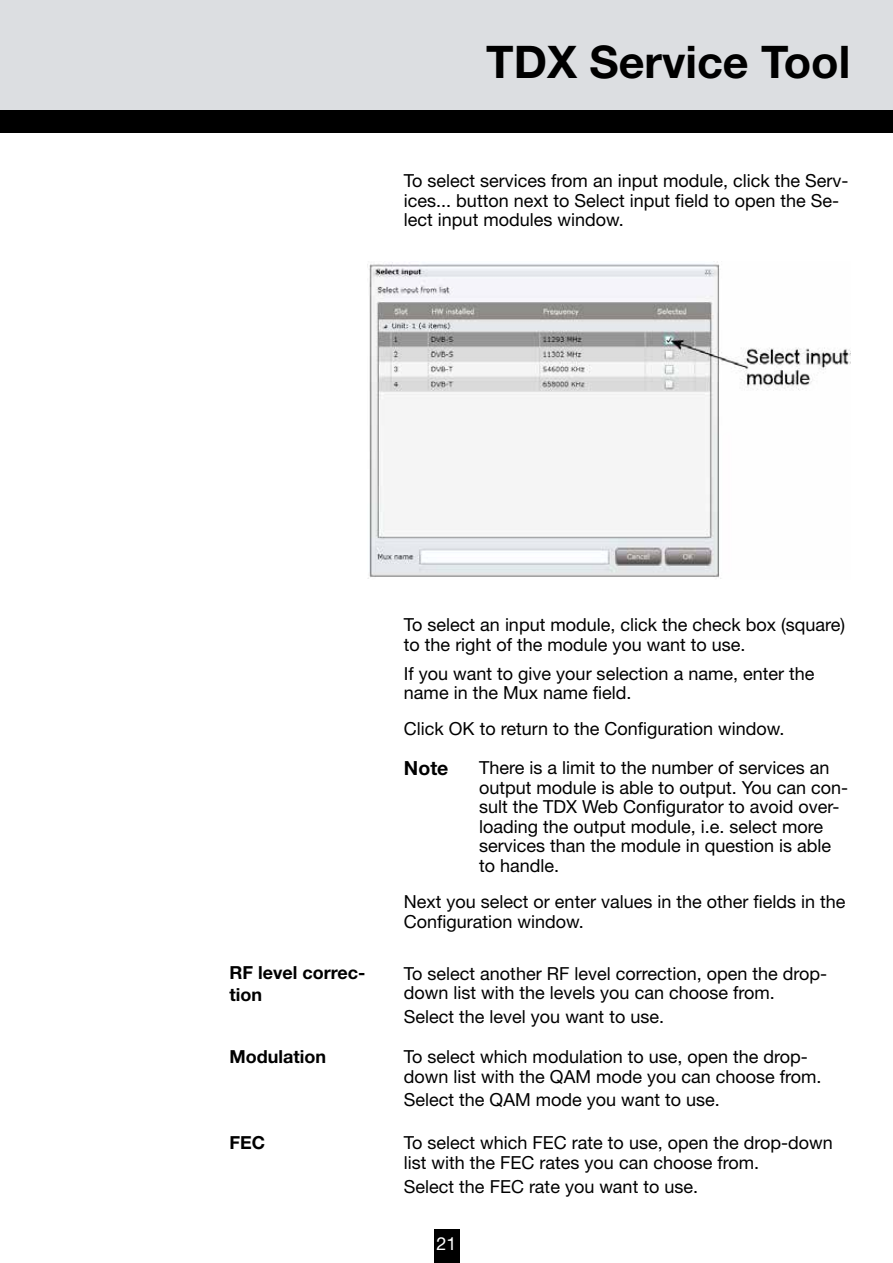
<style>
.page{position:relative;width:893px;height:1263px;background:#fff}
.page>*{position:absolute;margin:0;border:0;box-sizing:border-box;transform-origin:0 0}
.t1{font:700 45px "Helvetica Neue";color:#000}
.t2{font:700 19.5px "Helvetica Neue";color:#000}
.t3{font:18px/19.5px "Helvetica Neue";color:#000}
.t4{font:700 18px/21.6px "Helvetica Neue";color:#000}
.t5{font:18px "Helvetica Neue";color:#fff}
</style>
<div class="page">
<div style="left:0;top:0;width:893px;height:120px;background:#dcdee1"></div>
<div style="left:0;top:111px;width:893px;height:22px;background:#000"></div>
<div style="left:434px;top:1229px;width:25px;height:34px;background:#000"></div>
<img style="left:368px;top:261px;width:483px;height:318px">
<h1 class="t1" style="left:486px;top:34px;width:366px">TDX Service Tool</h1>
<p class="t3" style="left:404px;top:171px;width:446px">To select services from an input module, click the Serv&shy;ices... button next to Select input field to open the Se&shy;lect input modules window.</p>
<p class="t3" style="left:404px;top:615px;width:443px">To select an input module, click the check box (square) to the right of the module you want to use.</p>
<p class="t3" style="left:404px;top:663px;width:412px">If you want to give your selection a name, enter the name in the Mux name field.</p>
<p class="t3" style="left:404px;top:719px;width:382px">Click OK to return to the Configuration window.</p>
<p class="t2" style="left:404px;top:756px;width:46px">Note</p>
<p class="t3" style="left:479px;top:758px;width:371px">There is a limit to the number of services an output module is able to output. You can con&shy;sult the TDX Web Configurator to avoid over&shy;loading the output module, i.e. select more services than the module in question is able to handle.</p>
<p class="t3" style="left:404px;top:892px;width:443px">Next you select or enter values in the other fields in the<br>Configuration window.</p>
<p class="t4" style="left:230px;top:962px;width:137px">RF level correc&shy;tion</p>
<p class="t3" style="left:404px;top:963px;width:425px">To select another RF level correction, open the drop&shy;down list with the levels you can choose from.</p>
<p class="t3" style="left:404px;top:1006px;width:262px">Select the level you want to use.</p>
<p class="t4" style="left:230px;top:1045px;width:98px">Modulation</p>
<p class="t3" style="left:404px;top:1046px;width:419px">To select which modulation to use, open the drop&shy;down list with the QAM mode you can choose from.</p>
<p class="t3" style="left:404px;top:1090px;width:317px">Select the QAM mode you want to use.</p>
<p class="t4" style="left:230px;top:1132px;width:37px">FEC</p>
<p class="t3" style="left:404px;top:1133px;width:430px">To select which FEC rate to use, open the drop-down list with the FEC rates you can choose from.</p>
<p class="t3" style="left:404px;top:1176px;width:296px">Select the FEC rate you want to use.</p>
<p class="t5" style="left:436px;top:1233px;width:22px">21</p>
</div>
